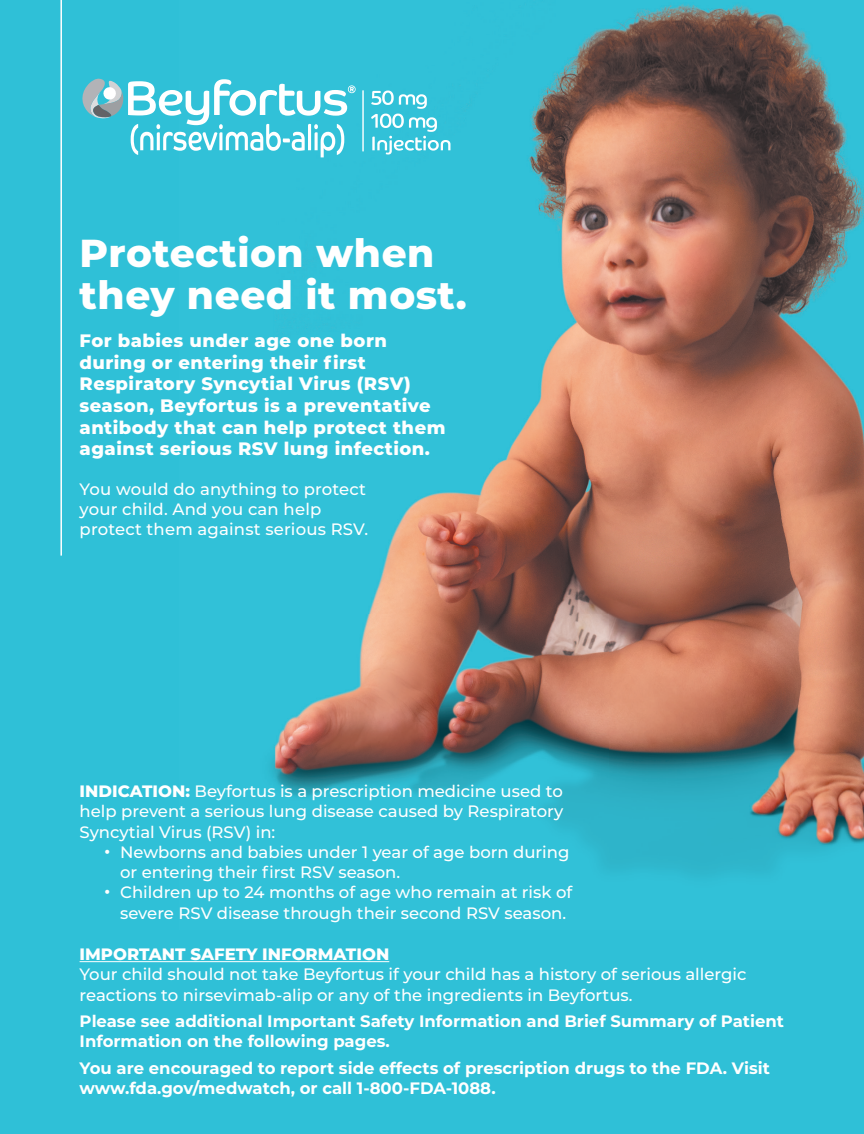
<style>
.page{position:relative;width:864px;height:1134px;background:#2fc0d7}
.page>*{position:absolute;margin:0;border:0;box-sizing:border-box;transform-origin:0 0}
.t1{font:800 39px/42px "Montserrat";letter-spacing:.01em;color:#fff}
.t2{font:800 18px/21.6px "Montserrat";letter-spacing:.025em;color:#fff}
.t3{font:500 16.5px/20.2px "Montserrat";color:#fff}
.t4{font:700 16.5px/19.8px "Montserrat";color:#fff}
.t5{font:800 16.5px "Montserrat";color:#fff}
.s1{font-weight:800}
.s2{font-size:22.5px}
</style>
<div class="page">
<img style="left:271px;top:4px;width:593px;height:868px">
<hr style="left:60px;top:0;width:2px;height:556px;background:#fff">
<hr style="left:80px;top:961px;width:309px;height:1px;background:#fff">
<svg style="left:371px;top:91px;width:79px;height:64px"></svg>
<hr style="left:362px;top:90px;width:2px;height:62px;background:#fff">
<svg style="left:82px;top:78px;width:274px;height:79px"></svg>
<h1 class="t1" style="left:80px;top:230px;width:389px">Protection when they need it most.</h1>
<p class="t2" style="left:80px;top:329px;width:368px">For babies under age one born during or entering their first Respiratory Syncytial Virus (RSV) season, Beyfortus is a preventative antibody that can help protect them against serious RSV lung infection.</p>
<p class="t3" style="left:80px;top:479px;width:290px;line-height:19.8px">You would do anything to protect your child. And you can help protect them against serious RSV.</p>
<p class="t3" style="left:80px;top:781px;width:485px;text-align:justify"><span class="s1">INDICATION:</span> Beyfortus is a prescription medicine used to help prevent a serious lung disease caused by Respiratory Syncytial Virus (RSV) in:</p>
<p class="t3" style="left:120px;top:841px;width:451px;text-indent:-16px"><span class="s2">•</span> Newborns and babies under 1 year of age born during or entering their first RSV season.</p>
<p class="t3" style="left:120px;top:882px;width:454px;text-indent:-16px"><span class="s2">•</span> Children up to 24 months of age who remain at risk of severe RSV disease through their second RSV season.</p>
<p class="t5" style="left:80px;top:942px;width:311px">IMPORTANT SAFETY INFORMATION</p>
<p class="t3" style="left:80px;top:964px;width:668px">Your child should not take Beyfortus if your child has a history of serious allergic reactions to nirsevimab-alip or any of the ingredients in Beyfortus.</p>
<p class="t4" style="left:80px;top:1011px;width:706px">Please see additional Important Safety Information and Brief Summary of Patient<br>Information on the following pages.</p>
<p class="t4" style="left:80px;top:1058px;width:692px">You are encouraged to report side effects of prescription drugs to the FDA. Visit www.fda.gov/medwatch, or call 1-800-FDA-1088.</p>
</div>
